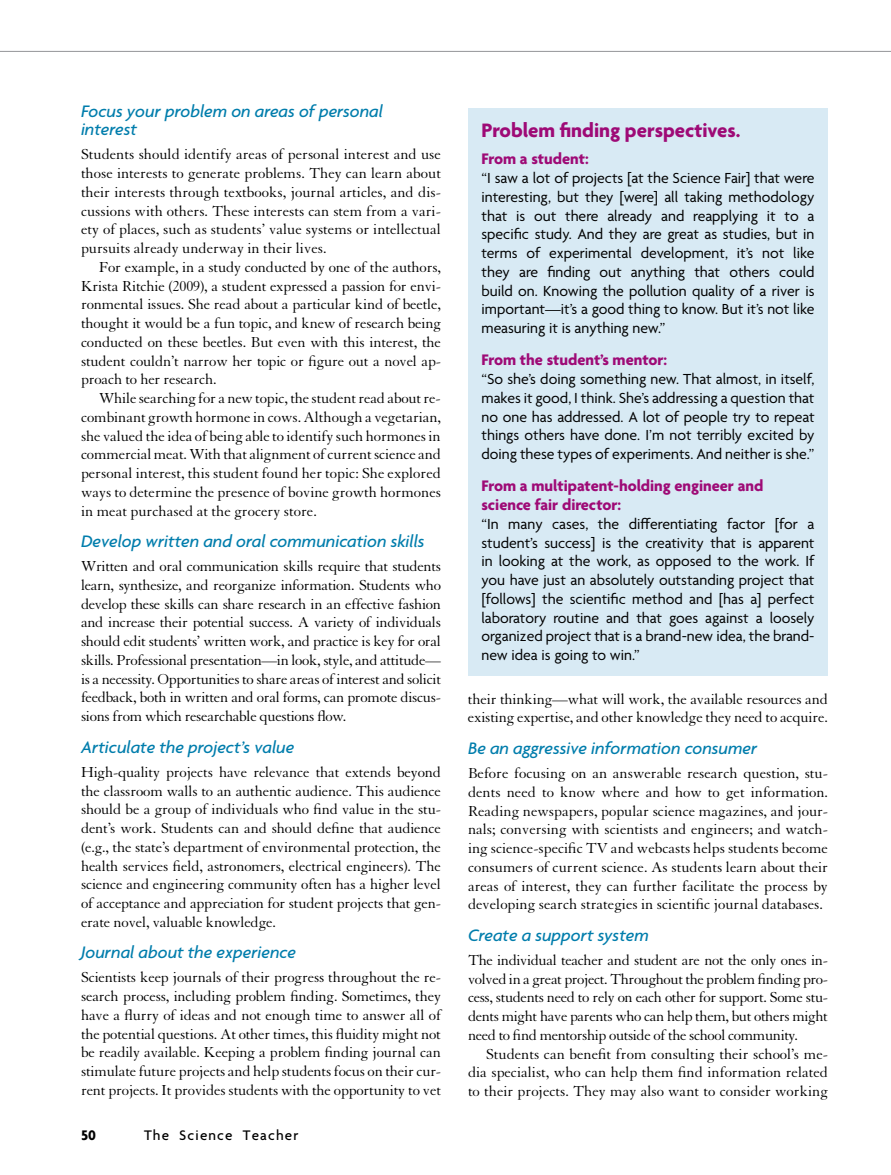
<style>
.page{position:relative;width:891px;height:1175px;background:#fff}
.page>*{position:absolute;margin:0;border:0;box-sizing:border-box;transform-origin:0 0}
.t1{font:700 21px "Agenda";color:#9e0a76}
.t2{font:italic 500 18px/18.8px "Agenda";color:#007dac}
.t3{font:700 16.5px/18.8px "Agenda";color:#9e0a76}
.t4{font:15.75px/18.8px "Granjon LT Std";letter-spacing:-.01em;color:#000;text-align:justify}
.t5{font:15.75px/18.8px "Agenda";color:#000;text-align:justify}
.t6{font:500 15px "Agenda";letter-spacing:.075em;color:#000}
.t7{font:700 15px "Agenda";color:#000}
</style>
<div class="page">
<hr style="left:0;top:51px;width:891px;height:1px;background:#939598">
<div style="left:468px;top:108px;width:360px;height:567px;background:#d8eaf4"></div>
<p class="t2" style="left:81px;top:101px;width:304px">Focus your problem on areas of personal interest</p>
<p class="t4" style="left:81px;top:145px;width:362px">Students should identify areas of personal interest and use those interests to generate problems. They can learn about their interests through textbooks, journal articles, and dis&shy;cussions with others. These interests can stem from a vari&shy;ety of places, such as students’ value systems or intellectual pursuits already underway in their lives.</p>
<p class="t4" style="left:81px;top:258px;width:362px;text-indent:18px">For example, in a study conducted by one of the authors, Krista Ritchie (2009), a student expressed a passion for envi&shy;ronmental issues. She read about a particular kind of beetle, thought it would be a fun topic, and knew of research being conducted on these beetles. But even with this interest, the student couldn’t narrow her topic or figure out a novel ap&shy;proach to her research.</p>
<p class="t4" style="left:81px;top:389px;width:362px;text-indent:18px">While searching for a new topic, the student read about re&shy;combinant growth hormone in cows. Although a vegetarian, she valued the idea of being able to identify such hormones in commercial meat. With that alignment of current science and personal interest, this student found her topic: She explored ways to determine the presence of bovine growth hormones in meat purchased at the grocery store.</p>
<p class="t2" style="left:81px;top:532px;width:345px">Develop written and oral communication skills</p>
<p class="t4" style="left:81px;top:557px;width:362px">Written and oral communication skills require that students learn, synthesize, and reorganize information. Students who develop these skills can share research in an effective fashion and increase their potential success. A variety of individuals should edit students’ written work, and practice is key for oral skills. Professional presentation—in look, style, and attitude— is a necessity. Opportunities to share areas of interest and solicit feedback, both in written and oral forms, can promote discus&shy;sions from which researchable questions flow.</p>
<p class="t2" style="left:81px;top:737px;width:215px">Articulate the project’s value</p>
<p class="t4" style="left:81px;top:763px;width:362px">High-quality projects have relevance that extends beyond the classroom walls to an authentic audience. This audience should be a group of individuals who find value in the stu&shy;dent’s work. Students can and should define that audience (e.g., the state’s department of environmental protection, the health services field, astronomers, electrical engineers). The science and engineering community often has a higher level of acceptance and appreciation for student projects that gen&shy;erate novel, valuable knowledge.</p>
<p class="t2" style="left:81px;top:943px;width:216px">Journal about the experience</p>
<p class="t4" style="left:81px;top:968px;width:362px">Scientists keep journals of their progress throughout the re&shy;search process, including problem finding. Sometimes, they have a flurry of ideas and not enough time to answer all of the potential questions. At other times, this fluidity might not be readily available. Keeping a problem finding journal can stimulate future projects and help students focus on their cur&shy;rent projects. It provides students with the opportunity to vet</p>
<p class="t7" style="left:81px;top:1127px;width:16px">50</p>
<p class="t6" style="left:144px;top:1127px;width:156px">The Science Teacher</p>
<h1 class="t1" style="left:482px;top:118px;width:261px">Problem finding perspectives.</h1>
<p class="t3" style="left:482px;top:151px;width:109px">From a student:</p>
<p class="t5" style="left:482px;top:170px;width:335px">“I saw a lot of projects [at the Science Fair] that were interesting, but they [were] all taking methodology that is out there already and reapplying it to a specific study. And they are great as studies, but in terms of experimental development, it’s not like they are finding out anything that others could build on. Knowing the pollution quality of a river is important—it’s a good thing to know. But it’s not like measuring it is anything new.”</p>
<p class="t3" style="left:482px;top:352px;width:187px">From the student’s mentor:</p>
<p class="t5" style="left:482px;top:371px;width:335px">“So she’s doing something new. That almost, in itself, makes it good, I think. She’s addressing a question that no one has addressed. A lot of people try to repeat things others have done. I’m not terribly excited by doing these types of experiments. And neither is she.”</p>
<p class="t3" style="left:482px;top:478px;width:283px">From a multipatent-holding engineer and science fair director:</p>
<p class="t5" style="left:482px;top:515px;width:335px">“In many cases, the differentiating factor [for a student’s success] is the creativity that is apparent in looking at the work, as opposed to the work. If you have just an absolutely outstanding project that [follows] the scientific method and [has a] perfect laboratory routine and that goes against a loosely organized project that is a brand-new idea, the brand&shy;new idea is going to win.”</p>
<p class="t4" style="left:468px;top:690px;width:362px">their thinking—what will work, the available resources and existing expertise, and other knowledge they need to acquire.</p>
<p class="t2" style="left:468px;top:739px;width:291px">Be an aggressive information consumer</p>
<p class="t4" style="left:468px;top:764px;width:362px">Before focusing on an answerable research question, stu&shy;dents need to know where and how to get information.<br>Reading newspapers, popular science magazines, and jour&shy;nals; conversing with scientists and engineers; and watch&shy;ing science-specific TV and webcasts helps students become consumers of current science. As students learn about their areas of interest, they can further facilitate the process by developing search strategies in scientific journal databases.</p>
<p class="t2" style="left:468px;top:925px;width:182px">Create a support system</p>
<p class="t4" style="left:468px;top:951px;width:362px">The individual teacher and student are not the only ones in&shy;volved in a great project. Throughout the problem finding pro&shy;cess, students need to rely on each other for support. Some stu&shy;dents might have parents who can help them, but others might need to find mentorship outside of the school community.</p>
<p class="t4" style="left:468px;top:1044px;width:362px;text-indent:18px">Students can benefit from consulting their school’s me&shy;dia specialist, who can help them find information related to their projects. They may also want to consider working</p>
</div>
